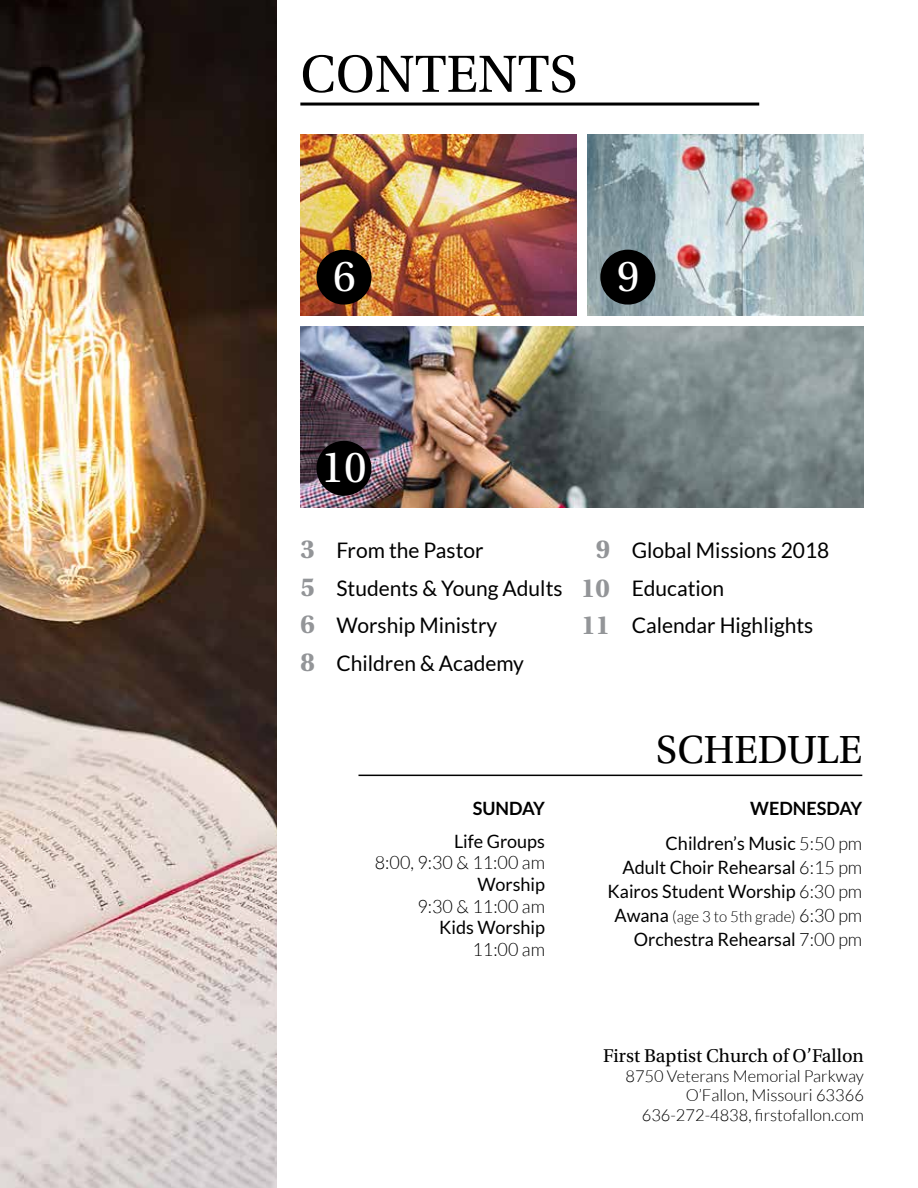
<style>
.page{position:relative;width:918px;height:1188px;background:#fff}
.page>*{position:absolute;margin:0;border:0;box-sizing:border-box;transform-origin:0 0}
.t1{font:55.05px "Utopia Std";color:#000}
.t2{font:45.9px "Utopia Std";color:#fff}
.t3{font:41.25px "Utopia Std";color:#000}
.t4{font:700 27.6px "Utopia Std";color:#939598}
.t5{font:21.45px/37.5px "Lato";color:#000}
.t6{font:19.5px "Utopia Std";color:#000}
.t7{font:18.3px/34.8px "Lato";color:#000;text-align:right}
.t8{font:300 18.3px "Lato";color:#000}
.t9{font:700 18.3px "Lato";color:#000}
.t10{font:300 16.5px/19.8px "Lato";color:#000;text-align:right}
.t11{font:300 15.3px "Lato";color:#000}
.s1{font-family:"Utopia Std";font-weight:700;font-size:27.6px;color:#939598}
.s2{font-weight:700}
.s3{font-weight:300}
.s4{font-weight:400;font-size:18.3px}
.s5{font-size:18.3px}
</style>
<div class="page">
<img style="left:0;top:0;width:277px;height:1188px">
<img style="left:300px;top:134px;width:277px;height:182px">
<img style="left:588px;top:134px;width:276px;height:182px">
<img style="left:300px;top:326px;width:564px;height:182px">
<hr style="left:300px;top:103px;width:459px;height:3px;background:#000">
<hr style="left:358px;top:775px;width:504px;height:1px;background:#000">
<div style="left:600px;top:250px;width:55px;height:55px;background:#000;border-radius:50%"></div>
<div style="left:316px;top:441px;width:56px;height:55px;background:#000;border-radius:50%"></div>
<div style="left:316px;top:250px;width:56px;height:55px;background:#000;border-radius:50%"></div>
<h1 class="t1" style="left:300px;top:44px;width:278px">CONTENTS</h1>
<h2 class="t2" style="left:333px;top:251px;width:24px">6</h2>
<h2 class="t2" style="left:322px;top:442px;width:46px">10</h2>
<h2 class="t2" style="left:617px;top:251px;width:24px">9</h2>
<p class="t5" style="left:300px;top:532px;width:264px"><span class="s1">3</span> From the Pastor<br><span class="s1">5</span> Students &amp; Young Adults<br><span class="s1">6</span> Worship Ministry<br><span class="s1">8</span> Children &amp; Academy</p>
<p class="t5" style="left:632px;top:532px;width:199px;text-indent:-36px"><span class="s1">9</span> Global Missions 2018<br>Education<br>Calendar Highlights</p>
<h3 class="t4" style="left:581px;top:572px;width:30px">10</h3>
<h3 class="t4" style="left:581px;top:609px;width:30px">11</h3>
<p class="t9" style="left:473px;top:798px;width:74px">SUNDAY</p>
<p class="t7" style="left:454px;top:824px;width:93px">Life Groups</p>
<p class="t8" style="left:375px;top:853px;width:172px">8:00, 9:30 &amp; 11:00 am</p>
<p class="t7" style="left:477px;top:867px;width:69px">Worship</p>
<p class="t8" style="left:417px;top:896px;width:129px">9:30 &amp; 11:00 am</p>
<p class="t7" style="left:439px;top:910px;width:107px">Kids Worship</p>
<p class="t8" style="left:472px;top:939px;width:74px">11:00 am</p>
<h3 class="t3" style="left:656px;top:728px;width:208px">SCHEDULE</h3>
<p class="t7" style="left:666px;top:791px;width:198px"><span class="s2">WEDNESDAY<br></span>Children’s Music <span class="s3">5:50 pm</span></p>
<p class="t7" style="left:608px;top:855px;width:256px;line-height:24px">Adult Choir Rehearsal <span class="s3">6:15 pm<br></span>Kairos Student Worship <span class="s3">6:30 pm</span></p>
<p class="t11" style="left:615px;top:908px;width:249px"><span class="s4">Awana</span> (age 3 to 5th grade) <span class="s5">6:30 pm</span></p>
<p class="t7" style="left:634px;top:922px;width:230px">Orchestra Rehearsal <span class="s3">7:00 pm</span></p>
<p class="t6" style="left:603px;top:1045px;width:262px">First Baptist Church of O’Fallon</p>
<p class="t10" style="left:626px;top:1066px;width:240px">8750 Veterans Memorial Parkway<br>O’Fallon, Missouri 63366<br>636-272-4838, firstofallon.com</p>
</div>
